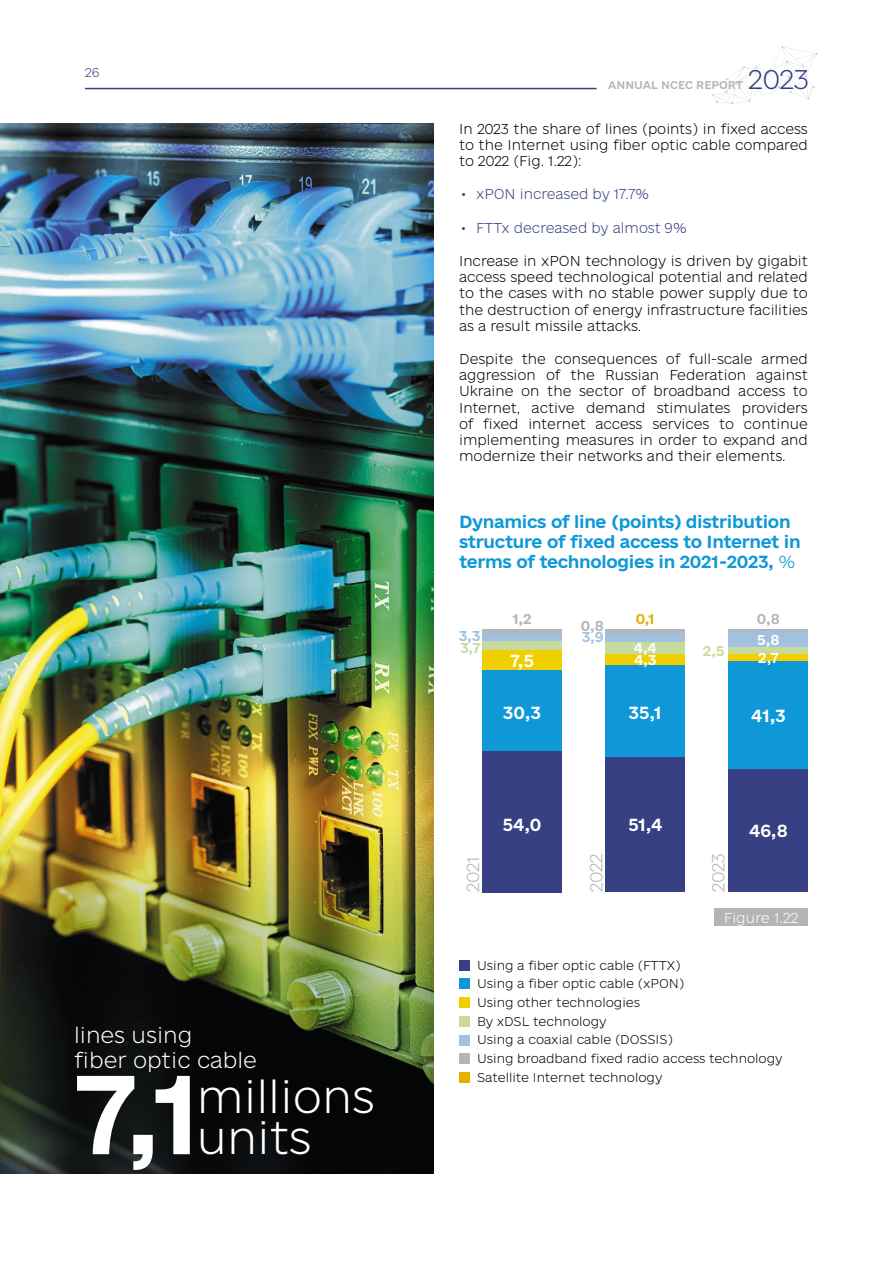
<style>
.page{position:relative;width:893px;height:1263px;background:#fff}
.page>*{position:absolute;margin:0;border:0;box-sizing:border-box;transform-origin:0 0}
.t1{font:105.45px "e Ukraine Bold";color:#fff}
.t2{font:42.9px "e Ukraine Thin";color:#fff}
.t3{font:25.5px "e Ukraine Thin";color:#364082}
.t4{font:20.7px/24.9px "e Ukraine Thin";color:#fff}
.t5{font:16.5px/19.8px "e Ukraine Bold";letter-spacing:-.02em;color:#0e98d8}
.t6{font:16.5px "e Ukraine Bold";color:#fff}
.t7{font:16.5px "e Ukraine Thin";letter-spacing:-.02em;color:#b4b4b4}
.t8{font:13.5px/16.2px "e Ukraine Thin";color:#000;text-align:justify}
.t9{font:13.5px "e Ukraine Thin";color:#364082}
.t10{font:13.5px "e Ukraine Bold";color:#fff}
.t11{font:13.5px "e Ukraine Thin";color:#fff}
.t12{font:13.5px "e Ukraine Bold";color:#b5b5b8}
.t13{font:13.5px "e Ukraine Bold";color:#c7db9f}
.t14{font:13.5px "e Ukraine Bold";color:#a1c1de}
.t15{font:13.5px "e Ukraine Bold";color:#e4b000}
.t16{font:12px/18.6px "e Ukraine Thin";color:#000}
.t17{font:12px "e Ukraine Thin";color:#364082}
.t18{font:10.5px "e Ukraine Medium";color:#b4b4b4}
.s1{font-family:"e Ukraine Thin"}
</style>
<div class="page">
<svg style="left:712px;top:46px;width:105px;height:58px"></svg>
<hr style="left:85px;top:88px;width:512px;height:1px;background:#364082">
<img style="left:0;top:123px;width:434px;height:692px">
<img style="left:0;top:815px;width:434px;height:359px">
<div style="left:714px;top:909px;width:94px;height:17px;background:#b4b4b4"></div>
<div style="left:459px;top:960px;width:11px;height:10px;background:#364082"></div>
<div style="left:459px;top:978px;width:11px;height:11px;background:#0e98d8"></div>
<div style="left:459px;top:997px;width:11px;height:11px;background:#f0cf00"></div>
<div style="left:459px;top:1035px;width:11px;height:10px;background:#a1c1de"></div>
<div style="left:459px;top:1016px;width:11px;height:11px;background:#c7db9f"></div>
<div style="left:459px;top:1053px;width:11px;height:11px;background:#b5b5b8"></div>
<div style="left:459px;top:1072px;width:11px;height:11px;background:#e4b000"></div>
<div style="left:482px;top:630px;width:80px;height:7px;background:#b5b5b8"></div>
<div style="left:605px;top:630px;width:80px;height:7px;background:#b5b5b8"></div>
<div style="left:482px;top:633px;width:80px;height:8px;background:#a1c1de"></div>
<div style="left:605px;top:633px;width:80px;height:9px;background:#a1c1de"></div>
<div style="left:482px;top:641px;width:80px;height:17px;background:#c7db9f"></div>
<div style="left:605px;top:642px;width:80px;height:12px;background:#c7db9f"></div>
<div style="left:482px;top:651px;width:80px;height:20px;background:#f0cf00"></div>
<div style="left:605px;top:654px;width:80px;height:11px;background:#f0cf00"></div>
<div style="left:482px;top:671px;width:80px;height:80px;background:#0e98d8"></div>
<div style="left:605px;top:665px;width:80px;height:92px;background:#0e98d8"></div>
<div style="left:482px;top:751px;width:80px;height:141px;background:#364082"></div>
<div style="left:605px;top:757px;width:80px;height:135px;background:#364082"></div>
<div style="left:728px;top:630px;width:80px;height:7px;background:#a1c1de"></div>
<div style="left:728px;top:632px;width:80px;height:15px;background:#a1c1de"></div>
<div style="left:728px;top:647px;width:80px;height:7px;background:#c7db9f"></div>
<div style="left:728px;top:654px;width:80px;height:7px;background:#f0cf00"></div>
<div style="left:728px;top:661px;width:80px;height:108px;background:#0e98d8"></div>
<div style="left:728px;top:769px;width:80px;height:123px;background:#364082"></div>
<p class="t17" style="left:85px;top:65px;width:16px">26</p>
<h3 class="t4" style="left:74px;top:1023px;width:184px">lines using<br>fiber optic cable</h3>
<h1 class="t1" style="left:74px;top:1050px;width:130px">7,1</h1>
<h2 class="t2" style="left:197px;top:1071px;width:179px">millions</h2>
<h2 class="t2" style="left:197px;top:1112px;width:116px">units</h2>
<p class="t18" style="left:608px;top:79px;width:136px">ANNUAL NCEC REPORT</p>
<h3 class="t3" style="left:748px;top:64px;width:62px">2023</h3>
<p class="t8" style="left:459px;top:121px;width:350px">In 2023 the share of lines (points) in fixed access to the Internet using fiber optic cable compared to 2022 (Fig. 1.22):</p>
<p class="t9" style="left:459px;top:186px;width:191px">• xPON increased by 17.7%</p>
<p class="t9" style="left:459px;top:219px;width:229px">• FTTx decreased by almost 9%</p>
<p class="t8" style="left:459px;top:253px;width:350px">Increase in xPON technology is driven by gigabit access speed technological potential and related to the cases with no stable power supply due to the destruction of energy infrastructure facilities as a result missile attacks.</p>
<p class="t8" style="left:459px;top:351px;width:350px">Despite the consequences of full-scale armed aggression of the Russian Federation against Ukraine on the sector of broadband access to Internet, active demand stimulates providers of fixed internet access services to continue implementing measures in order to expand and modernize their networks and their elements.</p>
<p class="t5" style="left:459px;top:512px;width:343px">Dynamics of line (points) distribution structure of fixed access to Internet in terms of technologies in 2021-2023, <span class="s1">%</span></p>
<p class="t12" style="left:512px;top:611px;width:21px">1,2</p>
<p class="t12" style="left:581px;top:618px;width:25px">0,8</p>
<p class="t14" style="left:459px;top:627px;width:23px">3,3</p>
<p class="t14" style="left:582px;top:629px;width:23px">3,9</p>
<p class="t13" style="left:460px;top:639px;width:22px">3,7</p>
<p class="t6" style="left:510px;top:651px;width:26px">7,5</p>
<p class="t15" style="left:636px;top:611px;width:21px">0,1</p>
<p class="t12" style="left:757px;top:611px;width:25px">0,8</p>
<p class="t10" style="left:634px;top:640px;width:24px">4,4</p>
<p class="t10" style="left:634px;top:652px;width:24px">4,3</p>
<p class="t13" style="left:703px;top:642px;width:23px">2,5</p>
<p class="t10" style="left:757px;top:631px;width:24px">5,8</p>
<p class="t10" style="left:758px;top:649px;width:22px">2,7</p>
<p class="t6" style="left:503px;top:702px;width:39px">30,3</p>
<p class="t6" style="left:629px;top:702px;width:35px">35,1</p>
<p class="t6" style="left:751px;top:705px;width:36px">41,3</p>
<p class="t6" style="left:503px;top:815px;width:40px">54,0</p>
<p class="t6" style="left:628px;top:815px;width:35px">51,4</p>
<p class="t7" style="left:463px;top:892px;width:38px;rotate:-90deg">2021</p>
<p class="t7" style="left:586px;top:892px;width:40px;rotate:-90deg">2022</p>
<p class="t7" style="left:708px;top:892px;width:41px;rotate:-90deg">2023</p>
<p class="t6" style="left:749px;top:821px;width:40px">46,8</p>
<p class="t11" style="left:724px;top:909px;width:76px">Figure 1.22</p>
<p class="t16" style="left:477px;top:956px;width:307px">Using a fiber optic cable (FTTX)<br>Using a fiber optic cable (xPON)<br>Using other technologies<br>By xDSL technology<br>Using a coaxial cable (DOSSIS)<br>Using broadband fixed radio access technology<br>Satellite Internet technology</p>
</div>
